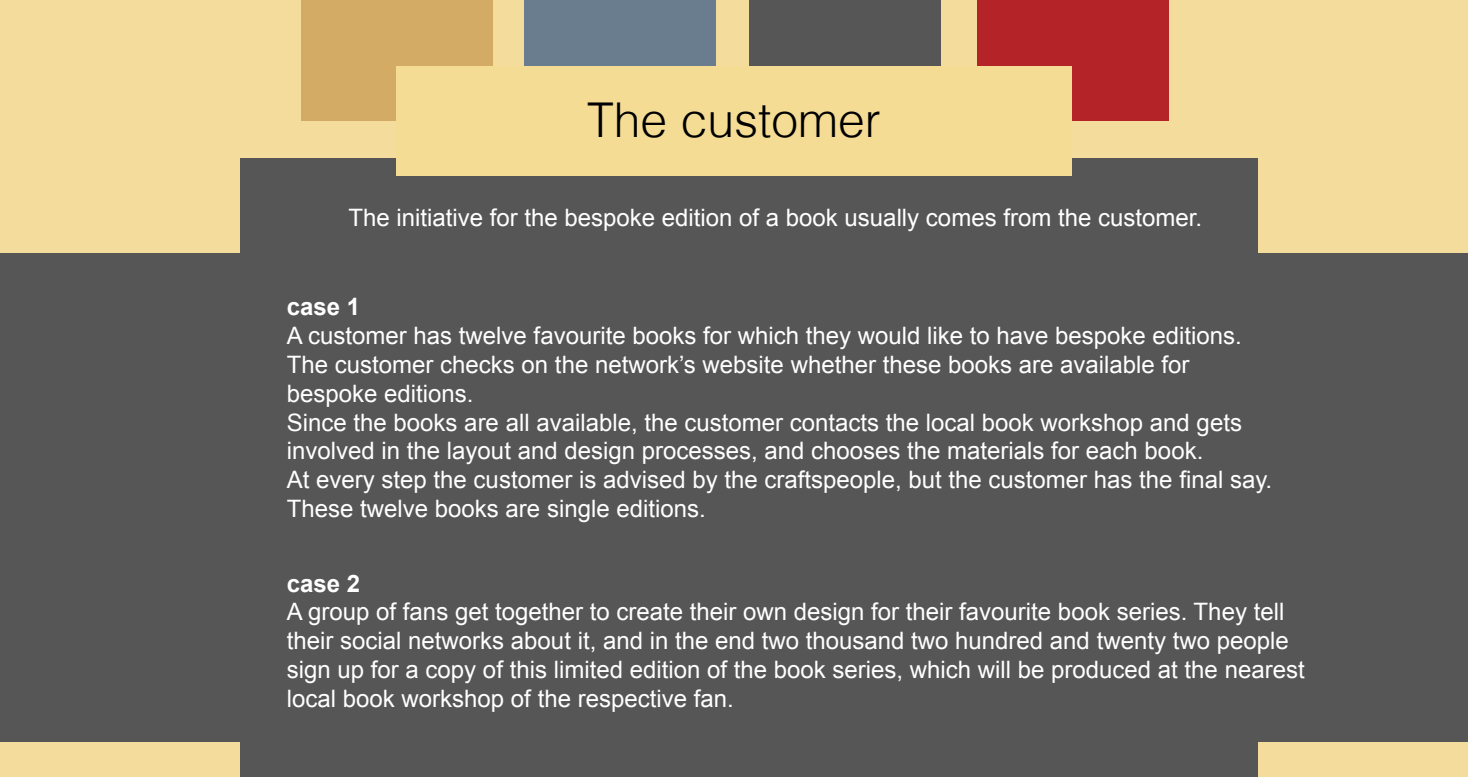
<style>
.page{position:relative;width:1468px;height:777px;background:#f4dc9d}
.page>*{position:absolute;margin:0;border:0;box-sizing:border-box;transform-origin:0 0}
.t1{font:300 48px "Helvetica";color:#000}
.t2{font:24px/28.8px "Arial";color:#fff}
.t3{font:700 24px "Arial";color:#fff}
</style>
<div class="page">
<div style="left:0;top:253px;width:1468px;height:489px;background:#565656"></div>
<div style="left:524px;top:0;width:192px;height:121px;background:#697d8f"></div>
<div style="left:977px;top:0;width:192px;height:121px;background:#b42328"></div>
<div style="left:749px;top:0;width:192px;height:121px;background:#565656"></div>
<div style="left:301px;top:0;width:192px;height:121px;background:#d3ab64"></div>
<div style="left:240px;top:158px;width:1018px;height:619px;background:#565656"></div>
<div style="left:396px;top:66px;width:675px;height:109px;background:#f4dc95"></div>
<h1 class="t1" style="left:587px;top:79px;width:295px">The customer</h1>
<p class="t2" style="left:348px;top:203px;width:855px">The initiative for the bespoke edition of a book usually comes from the customer.</p>
<p class="t3" style="left:287px;top:291px;width:75px">case 1</p>
<p class="t2" style="left:287px;top:322px;width:987px">A customer has twelve favourite books for which they would like to have bespoke editions.<br>The customer checks on the network’s website whether these books are available for bespoke editions.<br>Since the books are all available, the customer contacts the local book workshop and gets involved in the layout and design processes, and chooses the materials for each book.<br>At every step the customer is advised by the craftspeople, but the customer has the final say.<br>These twelve books are single editions.</p>
<p class="t3" style="left:287px;top:567px;width:75px">case 2</p>
<p class="t2" style="left:287px;top:598px;width:1019px">A group of fans get together to create their own design for their favourite book series. They tell their social networks about it, and in the end two thousand two hundred and twenty two people sign up for a copy of this limited edition of the book series, which will be produced at the nearest local book workshop of the respective fan.</p>
</div>
